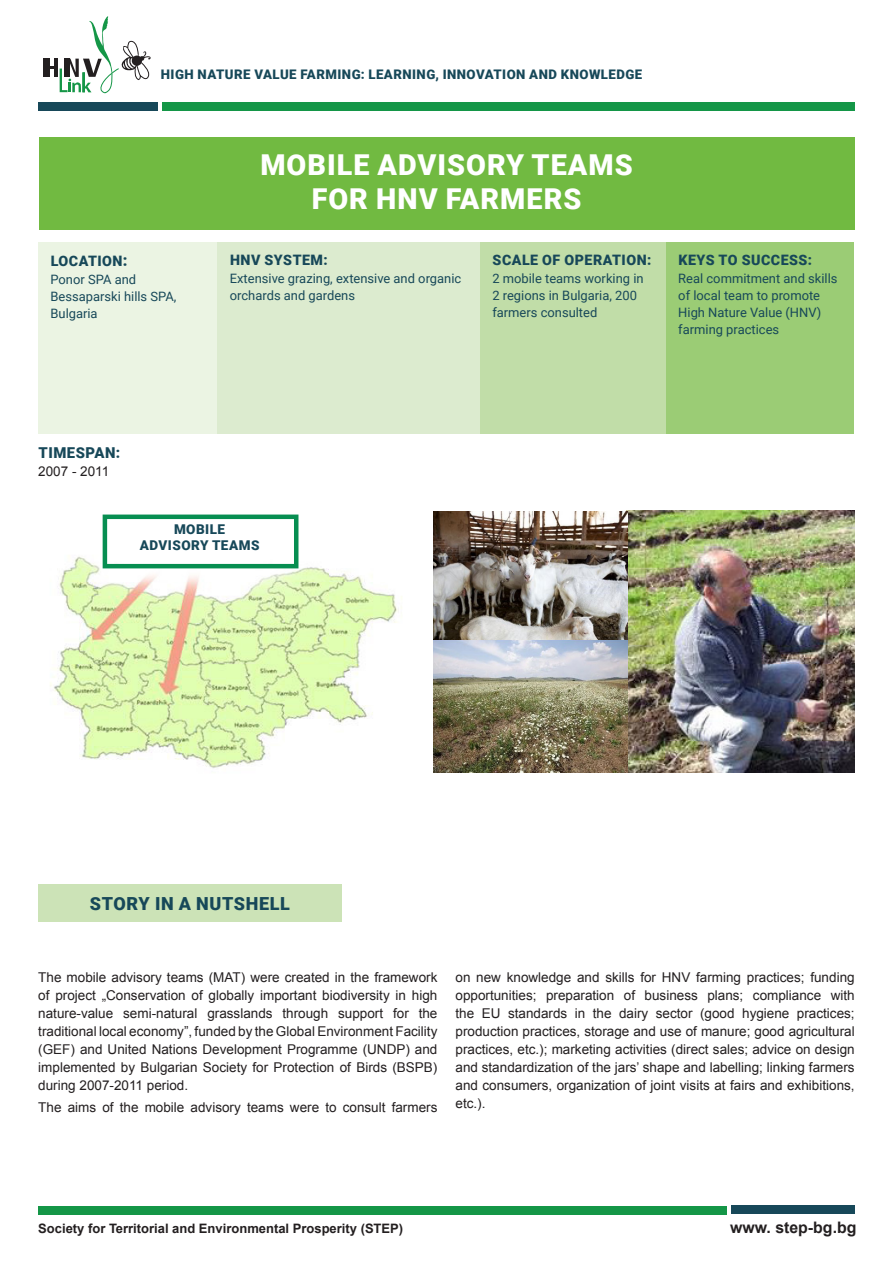
<style>
.page{position:relative;width:893px;height:1263px;background:#fff}
.page>*{position:absolute;margin:0;border:0;box-sizing:border-box;transform-origin:0 0}
.t1{font:900 28.8px/34.5px "Roboto";letter-spacing:.035em;color:#fff;text-align:center}
.t2{font:900 18px "Roboto";letter-spacing:.035em;color:#174859}
.t3{font:700 15.9px "Arial";color:#231f20}
.t4{font:900 15px "Roboto";letter-spacing:.035em;color:#174859}
.t5{font:900 14.4px "Roboto";letter-spacing:.035em;color:#174859}
.t6{font:13.5px/18px "Arial";color:#231f20;text-align:justify}
.t7{font:900 13.5px/16.2px "Roboto";letter-spacing:.035em;color:#174859;text-align:center}
.t8{font:900 13.2px "Roboto";letter-spacing:.035em;color:#174859}
.t9{font:700 13.05px "Arial";color:#231f20}
.t10{font:12.9px/17.2px "Roboto";color:#174859}
.s1{font-size:15.75px}
</style>
<div class="page">
<div style="left:39px;top:137px;width:815px;height:92px;background:#71ba41"></div>
<div style="left:38px;top:884px;width:304px;height:38px;background:#cce3b7"></div>
<img style="left:626px;top:510px;width:229px;height:263px">
<img style="left:434px;top:512px;width:194px;height:128px">
<img style="left:434px;top:640px;width:194px;height:133px">
<div style="left:38px;top:242px;width:180px;height:192px;background:#ebf4e3"></div>
<div style="left:218px;top:242px;width:262px;height:192px;background:#dcebcf"></div>
<div style="left:480px;top:242px;width:186px;height:192px;background:#c1dda8"></div>
<div style="left:666px;top:242px;width:187px;height:192px;background:#9bcc75"></div>
<div style="left:43px;top:59px;width:7px;height:18px;background:#231f20"></div>
<svg style="left:49px;top:16px;width:102px;height:77px"></svg>
<div style="left:38px;top:103px;width:119px;height:8px;background:#174859"></div>
<div style="left:162px;top:103px;width:693px;height:8px;background:#149647"></div>
<div style="left:731px;top:1205px;width:124px;height:9px;background:#174859"></div>
<div style="left:38px;top:1206px;width:689px;height:8px;background:#149647"></div>
<img style="left:50px;top:514px;width:352px;height:255px">
<div style="left:103px;top:514px;width:195px;height:54px;border:4px solid #078e51"></div>
<p class="t8" style="left:161px;top:65px;width:483px">HIGH NATURE VALUE FARMING: LEARNING, INNOVATION AND KNOWLEDGE</p>
<p class="t5" style="left:51px;top:251px;width:78px">LOCATION<span class="s1">:</span></p>
<p class="t10" style="left:50px;top:270px;width:127px">Ponor SPA and<br>Bessaparski hills SPA,<br>Bulgaria</p>
<p class="t1" style="left:260px;top:146px;width:374px">MOBILE ADVISORY TEAMS<br>FOR HNV FARMERS</p>
<p class="t5" style="left:230px;top:250px;width:99px">HNV SYSTEM:</p>
<p class="t10" style="left:230px;top:269px;width:233px">Extensive grazing, extensive and organic orchards and gardens</p>
<p class="t5" style="left:493px;top:250px;width:160px">SCALE OF OPERATION:</p>
<p class="t10" style="left:492px;top:269px;width:153px">2 mobile teams working in<br>2 regions in Bulgaria, 200 farmers consulted</p>
<p class="t5" style="left:679px;top:250px;width:135px">KEYS TO SUCCESS:</p>
<p class="t10" style="left:678px;top:269px;width:161px">Real commitment and skills of local team to promote<br>High Nature Value (HNV) farming practices</p>
<p class="t4" style="left:39px;top:442px;width:83px">TIMESPAN:</p>
<p class="t6" style="left:38px;top:463px;width:73px">2007 - 2011</p>
<p class="t7" style="left:140px;top:520px;width:121px">MOBILE<br>ADVISORY TEAMS</p>
<p class="t2" style="left:90px;top:891px;width:202px">STORY IN A NUTSHELL</p>
<p class="t6" style="left:38px;top:968px;width:401px">The mobile advisory teams (MAT) were created in the framework of project „Conservation of globally important biodiversity in high nature-value semi-natural grasslands through support for the traditional local economy”, funded by the Global Environment Facility (GEF) and United Nations Development Programme (UNDP) and implemented by Bulgarian Society for Protection of Birds (BSPB) during 2007-2011 period.</p>
<p class="t6" style="left:38px;top:1098px;width:401px">The aims of the mobile advisory teams were to consult farmers</p>
<p class="t6" style="left:455px;top:968px;width:401px">on new knowledge and skills for HNV farming practices; funding opportunities; preparation of business plans; compliance with the EU standards in the dairy sector (good hygiene practices; production practices, storage and use of manure; good agricultural practices, etc.); marketing activities (direct sales; advice on design and standardization of the jars’ shape and labelling; linking farmers and consumers, organization of joint visits at fairs and exhibitions, etc.).</p>
<p class="t9" style="left:38px;top:1220px;width:366px">Society for Territorial and Environmental Prosperity (STEP)</p>
<p class="t3" style="left:730px;top:1217px;width:128px">www. step-bg.bg</p>
</div>
